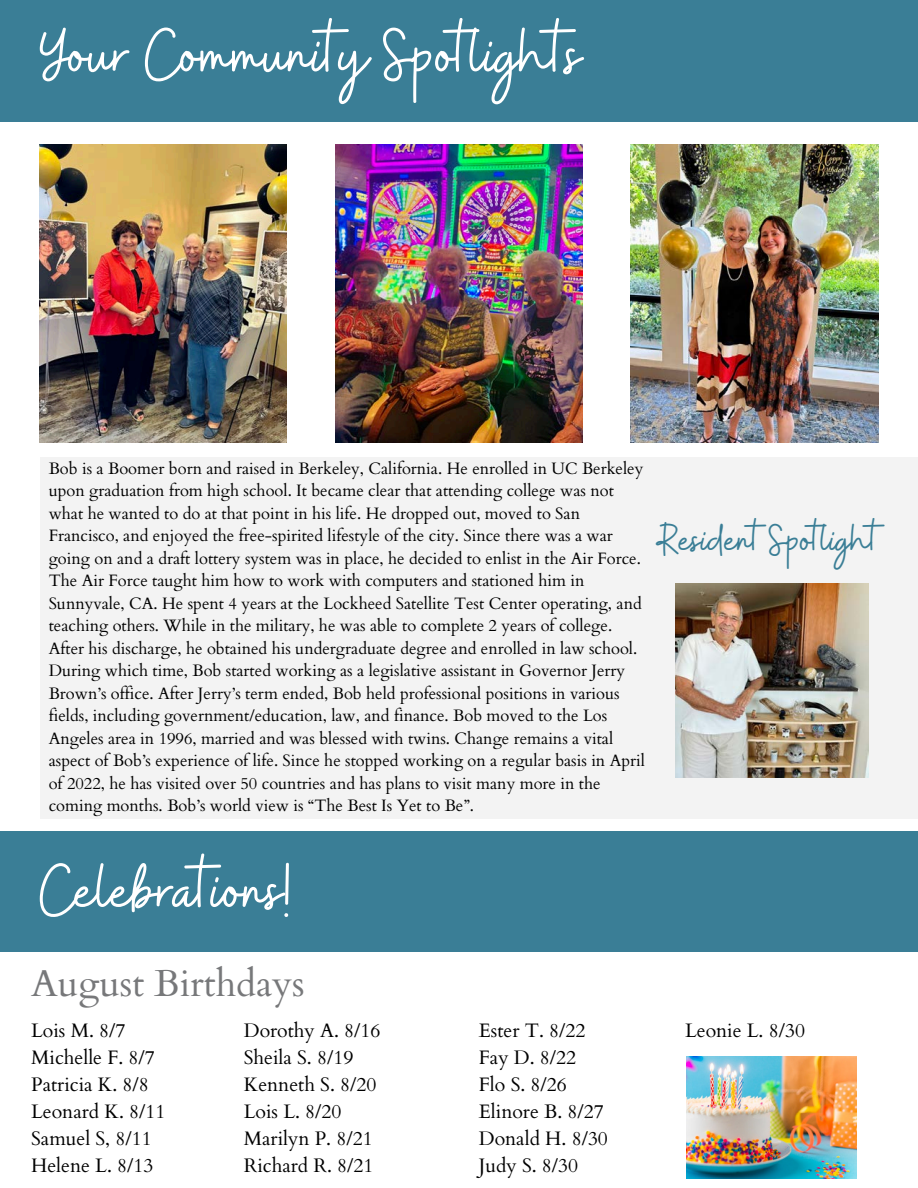
<style>
.page{position:relative;width:918px;height:1188px;background:#fff}
.page>*{position:absolute;margin:0;border:0;box-sizing:border-box;transform-origin:0 0}
.t1{font:75px "Buffalo";color:#fff}
.t2{font:45px "Buffalo";color:#3a7e96}
.t3{font:37.5px "Cardo";color:#77787a}
.t4{font:19.5px/27px "Cardo";color:#000}
.t5{font:16.5px/22.5px "Cardo";color:#000}
</style>
<div class="page">
<div style="left:40px;top:457px;width:878px;height:362px;background:#f3f3f3"></div>
<div style="left:0;top:0;width:918px;height:121px;background:#3a7e96"></div>
<div style="left:0;top:831px;width:918px;height:120px;background:#3a7e96"></div>
<img style="left:676px;top:584px;width:193px;height:193px">
<img style="left:40px;top:144px;width:247px;height:298px">
<img style="left:335px;top:144px;width:248px;height:298px">
<img style="left:631px;top:144px;width:247px;height:298px">
<img style="left:687px;top:1056px;width:170px;height:123px">
<p class="t1" style="left:40px;top:6px;width:543px">Your Community Spotlights</p>
<h3 class="t5" style="left:49px;top:457px;width:598px">Bob is a Boomer born and raised in Berkeley, California. He enrolled in UC Berkeley upon graduation from high school. It became clear that attending college was not what he wanted to do at that point in his life. He dropped out, moved to San Francisco, and enjoyed the free-spirited lifestyle of the city. Since there was a war going on and a draft lottery system was in place, he decided to enlist in the Air Force.<br>The Air Force taught him how to work with computers and stationed him in Sunnyvale, CA. He spent 4 years at the Lockheed Satellite Test Center operating, and teaching others. While in the military, he was able to complete 2 years of college.<br>After his discharge, he obtained his undergraduate degree and enrolled in law school.<br>During which time, Bob started working as a legislative assistant in Governor Jerry Brown’s office. After Jerry’s term ended, Bob held professional positions in various fields, including government/education, law, and finance. Bob moved to the Los Angeles area in 1996, married and was blessed with twins. Change remains a vital aspect of Bob’s experience of life. Since he stopped working on a regular basis in April of 2022, he has visited over 50 countries and has plans to visit many more in the coming months. Bob’s world view is “The Best Is Yet to Be”.</h3>
<p class="t2" style="left:658px;top:511px;width:222px">Resident Spotlight</p>
<h1 class="t1" style="left:40px;top:842px;width:253px">Celebrations!</h1>
<h4 class="t3" style="left:31px;top:959px;width:275px">August Birthdays</h4>
<h4 class="t4" style="left:31px;top:1017px;width:136px">Lois M. 8/7<br>Michelle F. 8/7<br>Patricia K. 8/8<br>Leonard K. 8/11<br>Samuel S, 8/11<br>Helene L. 8/13</h4>
<h4 class="t4" style="left:244px;top:1017px;width:138px">Dorothy A. 8/16<br>Sheila S. 8/19<br>Kenneth S. 8/20<br>Lois L. 8/20<br>Marilyn P. 8/21<br>Richard R. 8/21</h4>
<p class="t4" style="left:685px;top:1017px;width:121px">Leonie L. 8/30</p>
<h4 class="t4" style="left:479px;top:1017px;width:131px">Ester T. 8/22<br>Fay D. 8/22<br>Flo S. 8/26<br>Elinore B. 8/27<br>Donald H. 8/30<br>Judy S. 8/30</h4>
</div>
